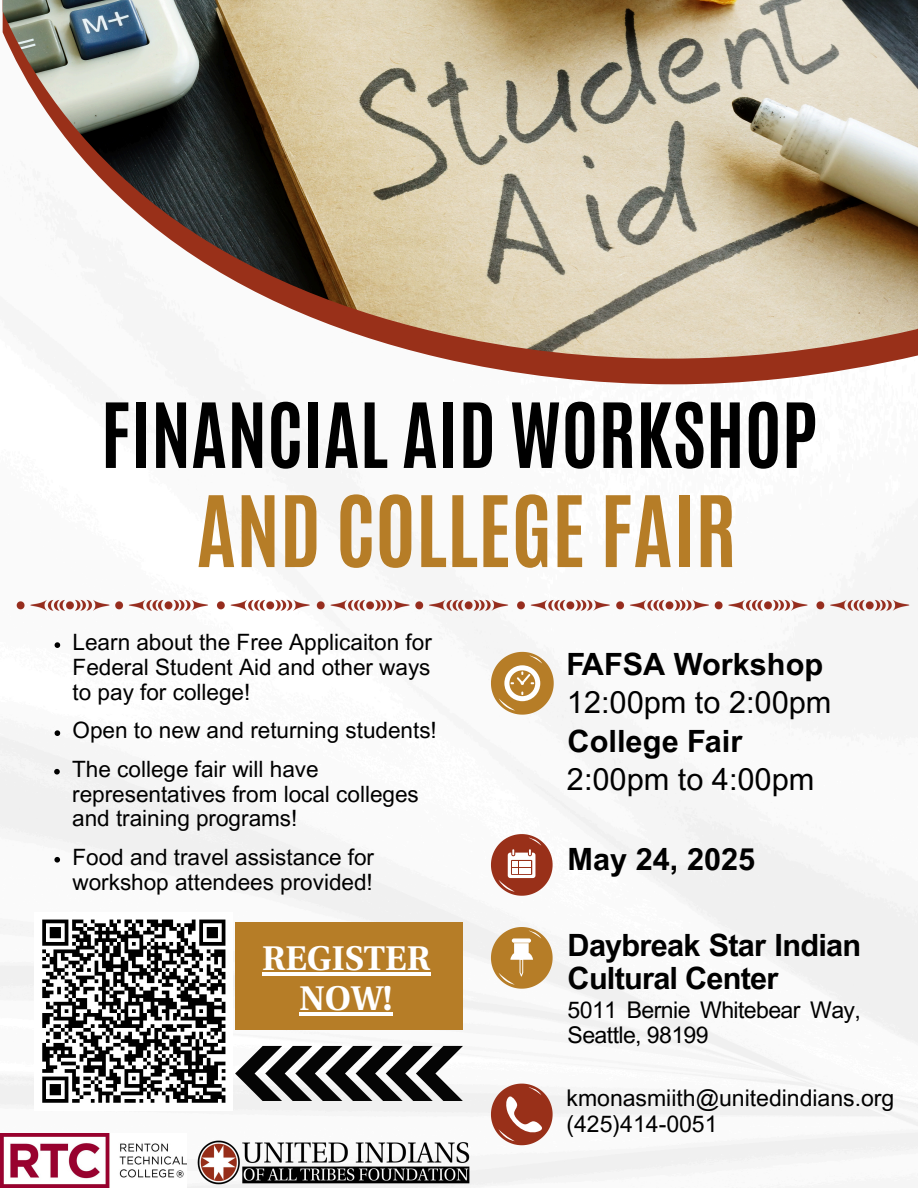
<style>
.page{position:relative;width:918px;height:1188px;background:#fff}
.page>*{position:absolute;margin:0;border:0;box-sizing:border-box;transform-origin:0 0}
.t1{font:700 83.55px "Antonio";color:#b67d27}
.t2{font:700 76.2px "Antonio";color:#000}
.t3{font:700 34.2px/40.5px "Linguistics Pro";color:#fff;text-align:center}
.t4{font:700 30.75px "Arial MT Pro";color:#000}
.t5{font:700 30.75px/33.5px "Arial MT Pro";letter-spacing:-.025em;color:#000}
.t6{font:30.75px "Arial MT Pro";color:#000}
.t7{font:23.1px "Arial MT Pro";color:#000}
.t8{font:23.1px/25.3px "Arial MT Pro";letter-spacing:-.025em;color:#000}
.t9{font:22.5px/24.8px "Arial MT Pro";color:#000}
</style>
<div class="page">
<img style="left:0;top:0;width:918px;height:1188px">
<svg style="left:3px;top:359px;width:915px;height:25px"></svg>
<img style="left:3px;top:0;width:915px;height:359px">
<img style="left:0;top:1134px;width:187px;height:54px">
<img style="left:0;top:590px;width:918px;height:28px">
<div style="left:235px;top:923px;width:228px;height:107px;background:#b67d27"></div>
<hr style="left:262px;top:972px;width:168px;height:3px;background:#fff">
<hr style="left:300px;top:1012px;width:51px;height:4px;background:#fff">
<hr style="left:351px;top:1012px;width:42px;height:4px;background:#fff">
<div style="left:35px;top:912px;width:198px;height:198px;background:#fff"></div>
<svg style="left:42px;top:919px;width:184px;height:184px"></svg>
<img style="left:196px;top:1135px;width:275px;height:53px">
<svg style="left:235px;top:1046px;width:228px;height:55px"></svg>
<svg style="left:491px;top:834px;width:62px;height:62px"></svg>
<svg style="left:491px;top:927px;width:62px;height:62px"></svg>
<div style="left:512px;top:938px;width:19px;height:5px;background:#fff;border-radius:2px"></div>
<svg style="left:491px;top:1084px;width:62px;height:61px"></svg>
<svg style="left:491px;top:652px;width:63px;height:63px"></svg>
<svg style="left:55px;top:642px;width:5px;height:6px"></svg>
<svg style="left:55px;top:730px;width:5px;height:6px"></svg>
<svg style="left:54px;top:769px;width:6px;height:6px"></svg>
<svg style="left:54px;top:857px;width:6px;height:6px"></svg>
<p class="t2" style="left:101px;top:381px;width:717px">FINANCIAL AID WORKSHOP</p>
<p class="t1" style="left:196px;top:472px;width:542px">AND COLLEGE FAIR</p>
<h3 class="t9" style="left:73px;top:633px;width:361px;text-align:justify">Learn about the Free Applicaiton for Federal Student Aid and other ways to pay for college!</h3>
<h4 class="t9" style="left:73px;top:721px;width:366px">Open to new and returning students!</h4>
<p class="t9" style="left:72px;top:759px;width:348px">The college fair will have representatives from local colleges and training programs!</p>
<p class="t9" style="left:72px;top:847px;width:303px">Food and travel assistance for workshop attendees provided!</p>
<p class="t3" style="left:262px;top:937px;width:170px">REGISTER<br>NOW!</p>
<p class="t4" style="left:567px;top:653px;width:258px">FAFSA Workshop</p>
<h3 class="t6" style="left:567px;top:691px;width:266px">12:00pm to 2:00pm</h3>
<p class="t4" style="left:568px;top:729px;width:176px">College Fair</p>
<h4 class="t6" style="left:567px;top:767px;width:249px">2:00pm to 4:00pm</h4>
<p class="t4" style="left:568px;top:848px;width:189px">May 24, 2025</p>
<p class="t5" style="left:568px;top:932px;width:295px">Daybreak Star Indian<br>Cultural Center</p>
<p class="t8" style="left:568px;top:1000px;width:295px">5011 Bernie Whitebear Way,<br>Seattle, 98199</p>
<p class="t7" style="left:567px;top:1090px;width:329px">kmonasmiith@unitedindians.org</p>
<p class="t7" style="left:567px;top:1115px;width:153px">(425)414-0051</p>
</div>
